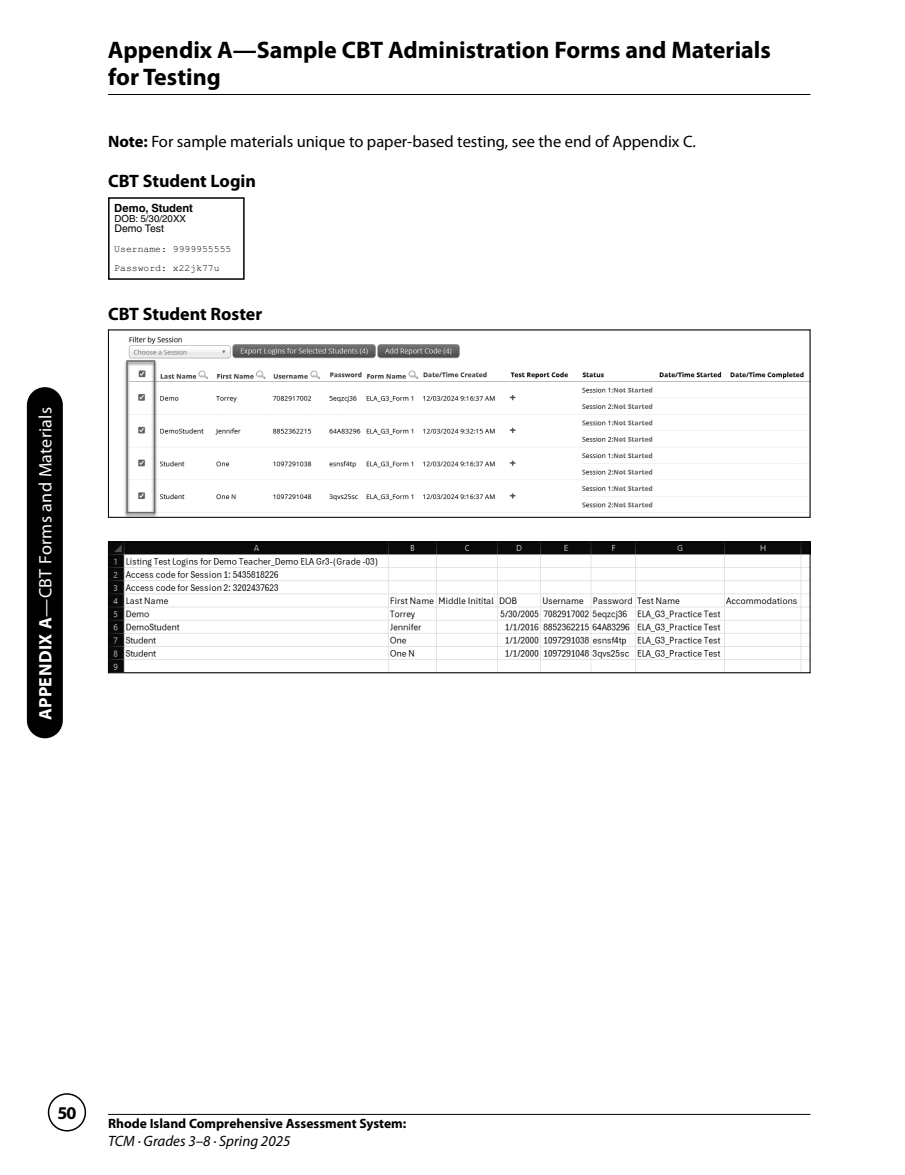
<style>
.page{position:relative;width:905px;height:1175px;background:#fff}
.page>*{position:absolute;margin:0;border:0;box-sizing:border-box;transform-origin:0 0}
.t1{font:700 24px/27px "Myriad Pro";color:#000}
.body_copy_-__no_indent_bold_sb{font:700 18px "Myriad Pro";color:#000}
.t2{font:18px "Myriad Pro";letter-spacing:.015em;color:#fff}
.NOTE_no_indent{font:16.5px "Myriad Pro";color:#000}
.t3{font:italic 15px "Myriad Pro";color:#000}
.t4{font:700 13.5px "Myriad Pro";color:#000}
.t5{font:700 11.25px "Helvetica LT Std";color:#000}
.t6{font:10.5px "Helvetica LT Std";color:#000}
.t7{font:9.75px/19.5px "Courier New";color:#000}
.t8{font:9.75px "Helvetica LT Std";color:#000}
.s1{font-weight:700}
</style>
<div class="page">
<hr style="left:108px;top:1114px;width:702px;height:1px;background:#000">
<div style="left:48px;top:1093px;width:38px;height:38px;border:2px solid #000;border-radius:50%"></div>
<hr style="left:108px;top:94px;width:702px;height:1px;background:#000">
<div style="left:27px;top:387px;width:36px;height:351px;background:#000;border-radius:18px"></div>
<div style="left:108px;top:197px;width:136px;height:83px;border:2px solid #000"></div>
<img style="left:124px;top:336px;width:684px;height:179px">
<img style="left:110px;top:543px;width:698px;height:128px">
<div style="left:108px;top:541px;width:702px;height:132px;border:1px solid #000"></div>
<p class="t2" style="left:34px;top:720px;width:314px;rotate:-90deg"><span class="s1">APPENDIX A</span>—CBT Forms and Materials</p>
<h1 class="t1" style="left:108px;top:36px;width:664px">Appendix A—Sample CBT Administration Forms and Materials for Testing</h1>
<p class="NOTE_no_indent" style="left:108px;top:132px;width:589px"><span class="s1">Note:</span> For sample materials unique to paper-based testing, see the end of Appendix C.</p>
<p class="body_copy_-__no_indent_bold_sb" style="left:108px;top:169px;width:149px">CBT Student Login</p>
<p class="t5" style="left:114px;top:201px;width:80px">Demo, Student</p>
<p class="t6" style="left:114px;top:222px;width:51px">Demo Test</p>
<p class="t8" style="left:114px;top:213px;width:73px">DOB: 5/30/20XX</p>
<p class="t7" style="left:114px;top:238px;width:119px">Username: 9999955555<br>Password: x22jk77u</p>
<p class="body_copy_-__no_indent_bold_sb" style="left:108px;top:302px;width:156px">CBT Student Roster</p>
<p class="body_copy_-__no_indent_bold_sb" style="left:57px;top:1100px;width:21px">50</p>
<p class="t4" style="left:108px;top:1114px;width:300px">Rhode Island Comprehensive Assessment System:</p>
<p class="t3" style="left:108px;top:1132px;width:184px">TCM · Grades 3–8 · Spring 2025</p>
</div>
